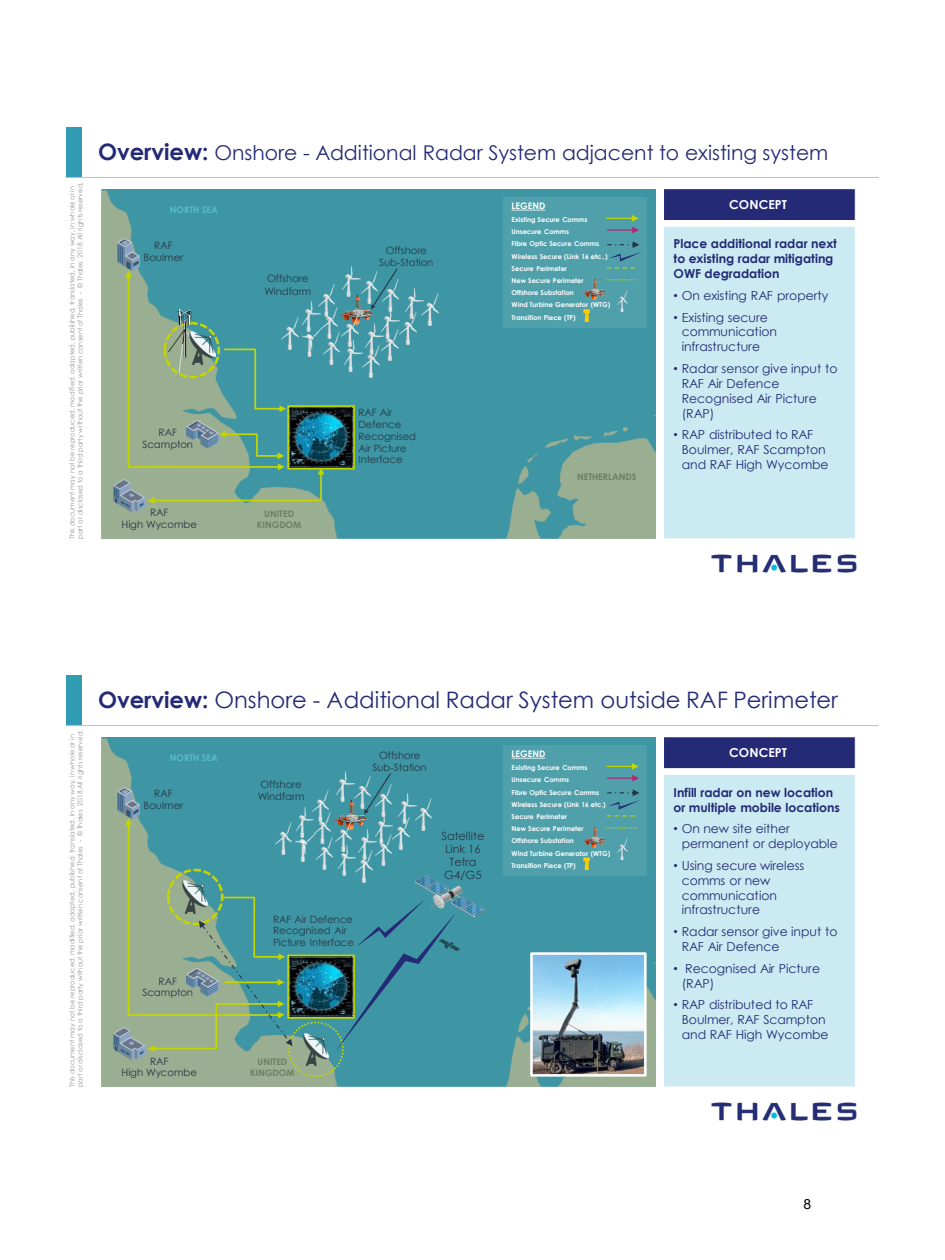
<style>
.page{position:relative;width:945px;height:1260px;background:#fff}
.page>*{position:absolute;margin:0;border:0;box-sizing:border-box;transform-origin:0 0}
.t1{font:22.75px "Century Gothic";color:#242a75}
.t2{font:20.3px "Century Gothic";color:#242a75}
.t3{font:14px "Arial";color:#000}
.t4{font:12.42px/14.9px "Century Gothic";color:#242a75}
.t5{font:700 12.42px/14.9px "Century Gothic";color:#242a75}
.t6{font:700 12.42px "Century Gothic";color:#fff}
.t7{font:11.38px/13px "Century Gothic";color:#253746;text-align:center}
.t8{font:10.15px/11.7px "Century Gothic";letter-spacing:-.005em;color:#253746;text-align:center}
.t9{font:700 9.1px/10.8px "Century Gothic";color:#6d7f63;text-align:center}
.t10{font:700 9.1px "Century Gothic";color:#5abbc8}
.t11{font:700 9.1px "Century Gothic";color:#fff}
.t12{font:6.65px/8px "Century Gothic";letter-spacing:.005em;color:#969696}
.t13{font:700 6.65px/12.2px "Century Gothic";letter-spacing:-.005em;color:#fff}
.s1{font-weight:700;font-size:22.75px}
.s2{font-family:"Arial"}
.s3{font-weight:700}
</style>
<div class="page">
<div style="left:66px;top:127px;width:16px;height:50px;background:#309db5"></div>
<hr style="left:66px;top:177px;width:813px;height:1px;background:#bfbfbf">
<img style="left:711px;top:554px;width:146px;height:19px">
<img style="left:101px;top:189px;width:555px;height:350px">
<div style="left:661px;top:189px;width:194px;height:34px;background:#242a75"></div>
<div style="left:661px;top:223px;width:194px;height:316px;background:#cbeaf1"></div>
<div style="left:657px;top:220px;width:199px;height:7px;background:#fff"></div>
<div style="left:657px;top:188px;width:7px;height:351px;background:#fff"></div>
<img style="left:341px;top:295px;width:34px;height:29px">
<img style="left:324px;top:307px;width:13px;height:25px">
<img style="left:342px;top:315px;width:16px;height:32px">
<img style="left:365px;top:324px;width:17px;height:30px">
<img style="left:382px;top:338px;width:16px;height:23px">
<img style="left:324px;top:332px;width:16px;height:32px">
<img style="left:345px;top:341px;width:18px;height:30px">
<img style="left:363px;top:346px;width:16px;height:31px">
<img style="left:324px;top:285px;width:11px;height:32px">
<img style="left:382px;top:308px;width:18px;height:30px">
<img style="left:400px;top:313px;width:16px;height:32px">
<img style="left:343px;top:267px;width:18px;height:30px">
<img style="left:361px;top:272px;width:10px;height:32px">
<img style="left:382px;top:279px;width:17px;height:32px">
<img style="left:406px;top:289px;width:17px;height:30px">
<img style="left:422px;top:294px;width:16px;height:31px">
<svg style="left:371px;top:268px;width:27px;height:41px"></svg>
<img style="left:117px;top:239px;width:23px;height:31px">
<img style="left:113px;top:480px;width:32px;height:31px">
<img style="left:324px;top:408px;width:28px;height:59px">
<div style="left:287px;top:405px;width:68px;height:65px;border:2px solid #c3d600"></div>
<svg style="left:125px;top:270px;width:199px;height:234px;background:#679e92"></svg>
<div style="left:504px;top:197px;width:143px;height:131px;background:#50a0ac"></div>
<svg style="left:511px;top:210px;width:34px;height:1px"></svg>
<svg style="left:606px;top:215px;width:33px;height:18px"></svg>
<img style="left:617px;top:290px;width:11px;height:21px">
<img style="left:583px;top:279px;width:23px;height:20px">
<svg style="left:583px;top:309px;width:7px;height:13px"></svg>
<svg style="left:607px;top:241px;width:34px;height:27px"></svg>
<svg style="left:606px;top:279px;width:31px;height:1px"></svg>
<img style="left:168px;top:310px;width:34px;height:63px">
<img style="left:189px;top:332px;width:26px;height:32px">
<div style="left:66px;top:675px;width:16px;height:51px;background:#309db5"></div>
<hr style="left:66px;top:725px;width:813px;height:1px;background:#bfbfbf">
<img style="left:711px;top:1102px;width:146px;height:19px">
<img style="left:101px;top:737px;width:555px;height:350px">
<div style="left:504px;top:745px;width:143px;height:131px;background:#50a0ac"></div>
<svg style="left:511px;top:758px;width:34px;height:1px"></svg>
<svg style="left:606px;top:763px;width:33px;height:19px"></svg>
<img style="left:617px;top:838px;width:11px;height:21px">
<img style="left:583px;top:828px;width:23px;height:19px">
<img style="left:334px;top:801px;width:34px;height:28px">
<img style="left:296px;top:807px;width:18px;height:27px">
<img style="left:314px;top:812px;width:17px;height:32px">
<img style="left:335px;top:820px;width:17px;height:32px">
<img style="left:359px;top:829px;width:16px;height:30px">
<img style="left:375px;top:843px;width:16px;height:23px">
<img style="left:296px;top:834px;width:19px;height:28px">
<img style="left:316px;top:837px;width:17px;height:32px">
<img style="left:338px;top:846px;width:18px;height:30px">
<img style="left:356px;top:851px;width:16px;height:31px">
<img style="left:312px;top:790px;width:16px;height:32px">
<img style="left:375px;top:813px;width:18px;height:30px">
<img style="left:393px;top:818px;width:16px;height:32px">
<img style="left:336px;top:772px;width:18px;height:30px">
<img style="left:354px;top:777px;width:10px;height:32px">
<img style="left:375px;top:785px;width:17px;height:31px">
<img style="left:399px;top:794px;width:18px;height:30px">
<img style="left:415px;top:799px;width:17px;height:31px">
<svg style="left:364px;top:773px;width:27px;height:41px"></svg>
<img style="left:303px;top:1033px;width:26px;height:33px">
<div style="left:288px;top:1022px;width:56px;height:55px;border:2px dashed #c3d600;border-radius:50%"></div>
<img style="left:534px;top:956px;width:109px;height:117px">
<div style="left:530px;top:952px;width:117px;height:125px;border:3px solid #fff"></div>
<div style="left:661px;top:737px;width:194px;height:35px;background:#242a75"></div>
<div style="left:661px;top:771px;width:194px;height:316px;background:#cbeaf1"></div>
<div style="left:657px;top:768px;width:199px;height:7px;background:#fff"></div>
<div style="left:657px;top:736px;width:7px;height:351px;background:#fff"></div>
<svg style="left:583px;top:857px;width:7px;height:13px"></svg>
<img style="left:117px;top:787px;width:23px;height:31px">
<img style="left:113px;top:1028px;width:32px;height:31px">
<img style="left:292px;top:958px;width:43px;height:58px">
<div style="left:287px;top:955px;width:68px;height:64px;border:2px solid #c3d600"></div>
<img style="left:416px;top:876px;width:68px;height:40px">
<img style="left:457px;top:939px;width:2px;height:12px">
<svg style="left:335px;top:899px;width:122px;height:153px;background:#3c8c99"></svg>
<svg style="left:607px;top:789px;width:33px;height:28px"></svg>
<svg style="left:606px;top:827px;width:31px;height:1px"></svg>
<svg style="left:125px;top:818px;width:167px;height:234px;background:#70a293"></svg>
<p class="t12" style="left:68px;top:539px;width:359px;rotate:-90deg">This document may not be reproduced, modified, adapted, published, translated, in any way, in whole or in part or disclosed to a third party without the prior written consent of Thales - © Thales 2018 All rights reserved.</p>
<h1 class="t2" style="left:98px;top:139px;width:732px"><span class="s1">Overview:</span> Onshore - Additional Radar System adjacent to existing system</h1>
<p class="t10" style="left:170px;top:204px;width:50px">NORTH SEA</p>
<p class="t8" style="left:144px;top:239px;width:41px">RAF<br>Boulmer</p>
<p class="t8" style="left:264px;top:272px;width:48px;line-height:12.2px;text-align:left">Offshore<br>Windfarm</p>
<p class="t8" style="left:142px;top:426px;width:52px">RAF<br>Scampton</p>
<p class="t8" style="left:379px;top:244px;width:56px">Offshore<br>Sub-Station</p>
<p class="t8" style="left:358px;top:407px;width:59px;text-align:left">RAF Air<br>Defence<br>Recognised<br>Air Picture<br>Interface</p>
<h2 class="t11" style="left:512px;top:200px;width:35px">LEGEND</h2>
<h2 class="t13" style="left:512px;top:213px;width:100px">Existing Secure Comms<br>Unsecure Comms<br>Fibre Optic Secure Comms<br>Wireless Secure (Link 16 etc..)<br>Secure Perimeter<br>New Secure Perimeter<br>Offshore Substation<br>Wind Turbine Generator (WTG)<br>Transition Piece (TP)</h2>
<p class="t9" style="left:577px;top:470px;width:61px">NETHERLANDS</p>
<p class="t6" style="left:729px;top:197px;width:59px">CONCEPT</p>
<p class="t5" style="left:674px;top:236px;width:165px">Place additional radar next to existing radar mitigating<br>OWF degradation</p>
<p class="t4" style="left:674px;top:287px;width:156px"><span class="s2">•</span> On existing RAF property</p>
<p class="t4" style="left:682px;top:309px;width:97px;text-indent:-8px"><span class="s2">•</span> Existing secure communication infrastructure</p>
<p class="t4" style="left:682px;top:361px;width:157px;text-indent:-8px"><span class="s2">•</span> Radar sensor give input to<br>RAF Air Defence<br>Recognised Air Picture (RAP)</p>
<p class="t4" style="left:682px;top:427px;width:148px;text-indent:-8px"><span class="s2">•</span> RAP distributed to RAF<br>Boulmer, RAF Scampton and RAF High Wycombe</p>
<p class="t8" style="left:122px;top:507px;width:77px">RAF<br>High Wycombe</p>
<p class="t9" style="left:257px;top:508px;width:46px">UNITED<br>KINGDOM</p>
<p class="t12" style="left:68px;top:1087px;width:359px;rotate:-90deg">This document may not be reproduced, modified, adapted, published, translated, in any way, in whole or in part or disclosed to a third party without the prior written consent of Thales - © Thales 2018 All rights reserved.</p>
<h2 class="t1" style="left:98px;top:685px;width:742px"><span class="s3">Overview:</span> Onshore - Additional Radar System outside RAF Perimeter</h2>
<p class="t10" style="left:170px;top:752px;width:50px">NORTH SEA</p>
<p class="t8" style="left:144px;top:787px;width:41px">RAF<br>Boulmer</p>
<p class="t8" style="left:142px;top:975px;width:52px">RAF<br>Scampton</p>
<p class="t8" style="left:122px;top:1055px;width:77px">RAF<br>High Wycombe</p>
<p class="t8" style="left:258px;top:777px;width:48px;line-height:12.2px;text-align:left">Offshore<br>Windfarm</p>
<p class="t8" style="left:273px;top:913px;width:82px;text-align:left">RAF Air Defence<br>Recognised Air<br>Picture Interface</p>
<p class="t8" style="left:373px;top:749px;width:56px">Offshore<br>Sub-Station</p>
<p class="t7" style="left:441px;top:829px;width:45px">Satellite<br>Link 16<br>Tetra<br>G4/G5</p>
<h1 class="t11" style="left:512px;top:748px;width:35px">LEGEND</h1>
<h1 class="t13" style="left:512px;top:762px;width:100px">Existing Secure Comms<br>Unsecure Comms<br>Fibre Optic Secure Comms<br>Wireless Secure (Link 16 etc.)<br>Secure Perimeter<br>New Secure Perimeter<br>Offshore Substation<br>Wind Turbine Generator (WTG)<br>Transition Piece (TP)</h1>
<p class="t9" style="left:250px;top:1056px;width:46px">UNITED<br>KINGDOM</p>
<p class="t6" style="left:729px;top:745px;width:59px">CONCEPT</p>
<p class="t5" style="left:674px;top:784px;width:168px">Infill radar on new location or multiple mobile locations</p>
<p class="t4" style="left:682px;top:821px;width:157px;text-indent:-8px"><span class="s2">•</span> On new site either permanent or deployable</p>
<p class="t4" style="left:682px;top:857px;width:124px;text-indent:-8px"><span class="s2">•</span> Using secure wireless comms or new communication infrastructure</p>
<p class="t4" style="left:682px;top:924px;width:157px;text-indent:-8px"><span class="s2">•</span> Radar sensor give input to<br>RAF Air Defence</p>
<p class="t4" style="left:682px;top:960px;width:140px;text-indent:-8px"><span class="s2">•</span> Recognised Air Picture (RAP)</p>
<p class="t4" style="left:682px;top:997px;width:148px;text-indent:-8px"><span class="s2">•</span> RAP distributed to RAF<br>Boulmer, RAF Scampton and RAF High Wycombe</p>
<p class="t3" style="left:803px;top:1195px;width:9px">8</p>
</div>
